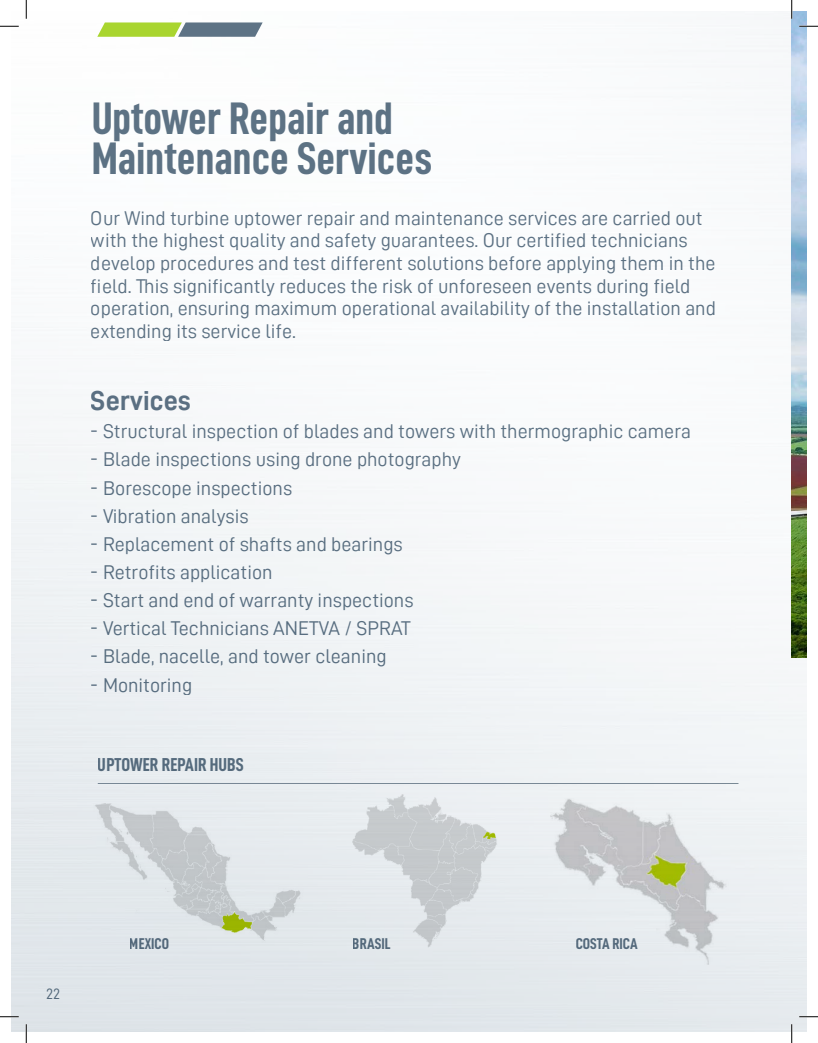
<style>
.page{position:relative;width:818px;height:1043px;background:#fff}
.page>*{position:absolute;margin:0;border:0;box-sizing:border-box;transform-origin:0 0}
.t1{font:45.62px/40px "D DIN Condensed Bold";color:#5e7385}
.t2{font:27.5px "D DIN Bold";color:#5e7385}
.t3{font:20px/22.5px "D DIN";color:#5e7385}
.t4{font:18.75px "D DIN Condensed Bold";color:#5e7385}
.t5{font:15.62px "D DIN Condensed Bold";color:#5e7385}
.t6{font:15px "D DIN";color:#5e7385}
</style>
<div class="page">
<img style="left:11px;top:18px;width:795px;height:1013px">
<img style="left:550px;top:798px;width:180px;height:166px">
<img style="left:91px;top:801px;width:213px;height:152px">
<img style="left:353px;top:794px;width:152px;height:153px">
<hr style="left:98px;top:783px;width:640px;height:1px;background:#5e7385">
<img style="left:791px;top:11px;width:15px;height:646px">
<svg style="left:97px;top:22px;width:165px;height:15px;background:#90ad6c"></svg>
<svg style="left:0;top:25px;width:19px;height:2px"></svg>
<svg style="left:799px;top:25px;width:19px;height:2px"></svg>
<svg style="left:0;top:1015px;width:19px;height:2px"></svg>
<svg style="left:799px;top:1015px;width:19px;height:2px"></svg>
<svg style="left:25px;top:0;width:2px;height:19px"></svg>
<svg style="left:25px;top:1024px;width:2px;height:18px"></svg>
<svg style="left:790px;top:0;width:2px;height:19px"></svg>
<svg style="left:790px;top:1024px;width:2px;height:18px"></svg>
<h1 class="t1" style="left:92px;top:98px;width:342px">Uptower Repair and<br>Maintenance Services</h1>
<p class="t3" style="left:91px;top:206px;width:626px">Our Wind turbine uptower repair and maintenance services are carried out with the highest quality and safety guarantees. Our certified technicians develop procedures and test different solutions before applying them in the field. This significantly reduces the risk of unforeseen events during field operation, ensuring maximum operational availability of the installation and extending its service life.</p>
<h2 class="t2" style="left:91px;top:385px;width:102px">Services</h2>
<p class="t3" style="left:91px;top:420px;width:601px">- Structural inspection of blades and towers with thermographic camera</p>
<p class="t3" style="left:91px;top:448px;width:372px">- Blade inspections using drone photography</p>
<p class="t3" style="left:91px;top:476px;width:203px">- Borescope inspections</p>
<p class="t3" style="left:91px;top:504px;width:159px">- Vibration analysis</p>
<p class="t3" style="left:91px;top:532px;width:313px">- Replacement of shafts and bearings</p>
<p class="t3" style="left:91px;top:560px;width:183px">- Retrofits application</p>
<p class="t3" style="left:91px;top:588px;width:324px">- Start and end of warranty inspections</p>
<p class="t3" style="left:91px;top:616px;width:321px">- Vertical Technicians ANETVA / SPRAT</p>
<p class="t3" style="left:91px;top:645px;width:297px">- Blade, nacelle, and tower cleaning</p>
<p class="t3" style="left:91px;top:673px;width:103px">- Monitoring</p>
<p class="t4" style="left:98px;top:754px;width:147px">UPTOWER REPAIR HUBS</p>
<p class="t6" style="left:46px;top:985px;width:16px">22</p>
<p class="t5" style="left:130px;top:935px;width:41px">MEXICO</p>
<p class="t5" style="left:353px;top:935px;width:39px">BRASIL</p>
<p class="t5" style="left:575px;top:935px;width:64px">COSTA RICA</p>
</div>
